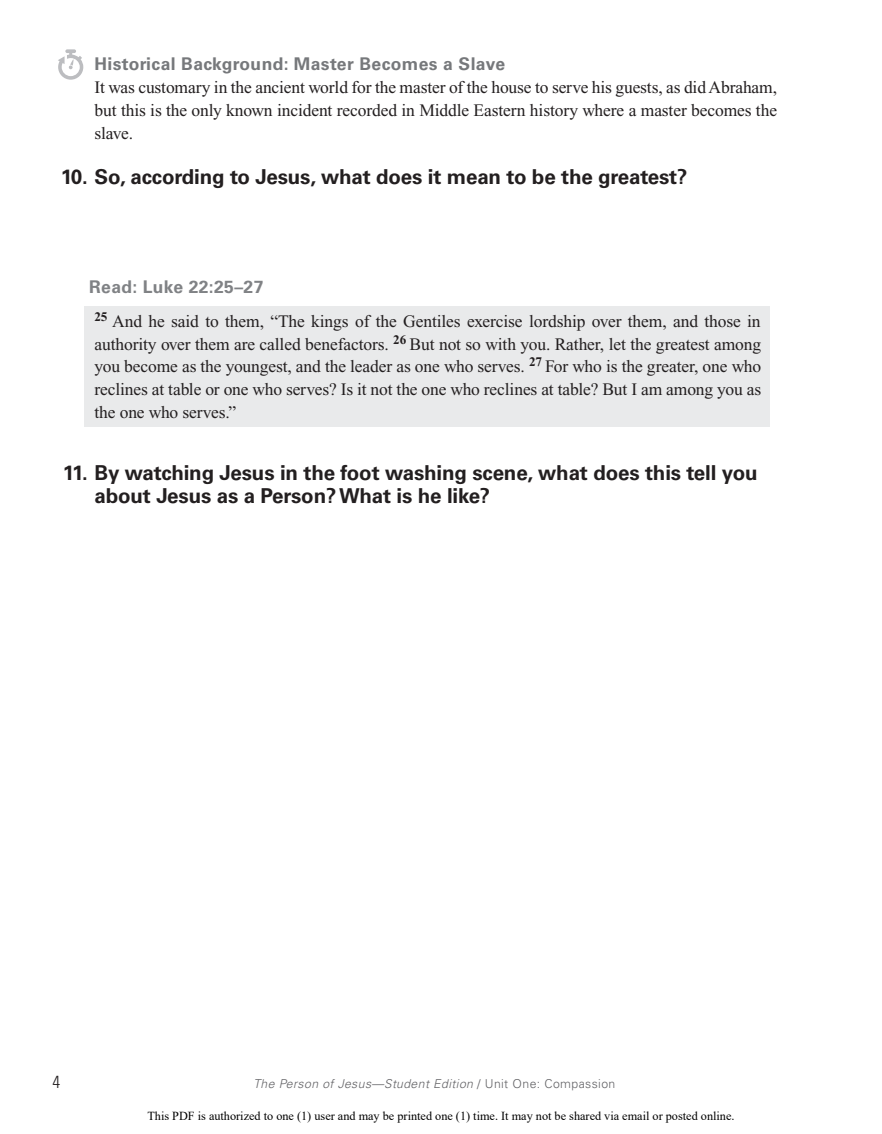
<style>
.page{position:relative;width:882px;height:1134px;background:#fff}
.page>*{position:absolute;margin:0;border:0;box-sizing:border-box;transform-origin:0 0}
.Question_Blk_space_b{font:700 20.65px/22.8px "Univers LT Std";letter-spacing:-.01em;color:#231f20}
.Question_Blk_half_in{font:700 20.65px "Univers LT Std";letter-spacing:-.01em;color:#231f20}
.Scripture_Indent-FL{font:17.5px/22.8px "Times New Roman";letter-spacing:-.005em;color:#231f20;text-align:justify}
.Body_HB_Answer_Blk{font:17.5px/22.8px "Times New Roman";letter-spacing:-.005em;color:#231f20;text-align:justify}
.Sub1_Background_etc{font:700 17.5px "Univers LT Std";letter-spacing:.02em;color:#76787b}
.Sub1_Read{font:700 17.5px "Univers LT Std";letter-spacing:.02em;color:#808285}
.t1{font:300 condensed 17.5px "Univers LT Std";color:#231f20}
.t2{font:12.25px "Times New Roman";color:#000}
.t3{font:italic 300 12.25px "Univers LT Std";letter-spacing:.03em;color:#636366}
.s1{font-style:normal}
</style>
<div class="page">
<div style="left:84px;top:306px;width:686px;height:121px;background:#e9eaeb"></div>
<svg style="left:58px;top:49px;width:25px;height:31px"></svg>
<p class="Sub1_Background_etc" style="left:94px;top:54px;width:412px">Historical Background: Master Becomes a Slave</p>
<p class="Body_HB_Answer_Blk" style="left:94px;top:76px;width:684px">It was customary in the ancient world for the master of the house to serve his guests, as did Abraham, but this is the only known incident recorded in Middle Eastern history where a master becomes the slave.</p>
<p class="Question_Blk_half_in" style="left:61px;top:165px;width:628px">10. So, according to Jesus, what does it mean to be the greatest?</p>
<p class="Sub1_Read" style="left:89px;top:276px;width:176px">Read: Luke 22:25–27</p>
<p class="Scripture_Indent-FL" style="left:94px;top:310px;width:668px"><sup>25</sup> And he said to them, “The kings of the Gentiles exercise lordship over them, and those in authority over them are called benefactors. <sup>26</sup> But not so with you. Rather, let the greatest among you become as the youngest, and the leader as one who serves. <sup>27</sup> For who is the greater, one who reclines at table or one who serves? Is it not the one who reclines at table? But I am among you as the one who serves.”</p>
<p class="Question_Blk_space_b" style="left:94px;top:461px;width:665px;text-indent:-32px">11. By watching Jesus in the foot washing scene, what does this tell you about Jesus as a Person? What is he like?</p>
<p class="t1" style="left:52px;top:1072px;width:9px">4</p>
<p class="t3" style="left:254px;top:1076px;width:363px">The Person of Jesus—Student Edition <span class="s1">/ Unit One: Compassion</span></p>
<p class="t2" style="left:147px;top:1107px;width:589px">This PDF is authorized to one (1) user and may be printed one (1) time. It may not be shared via email or posted online.</p>
</div>
